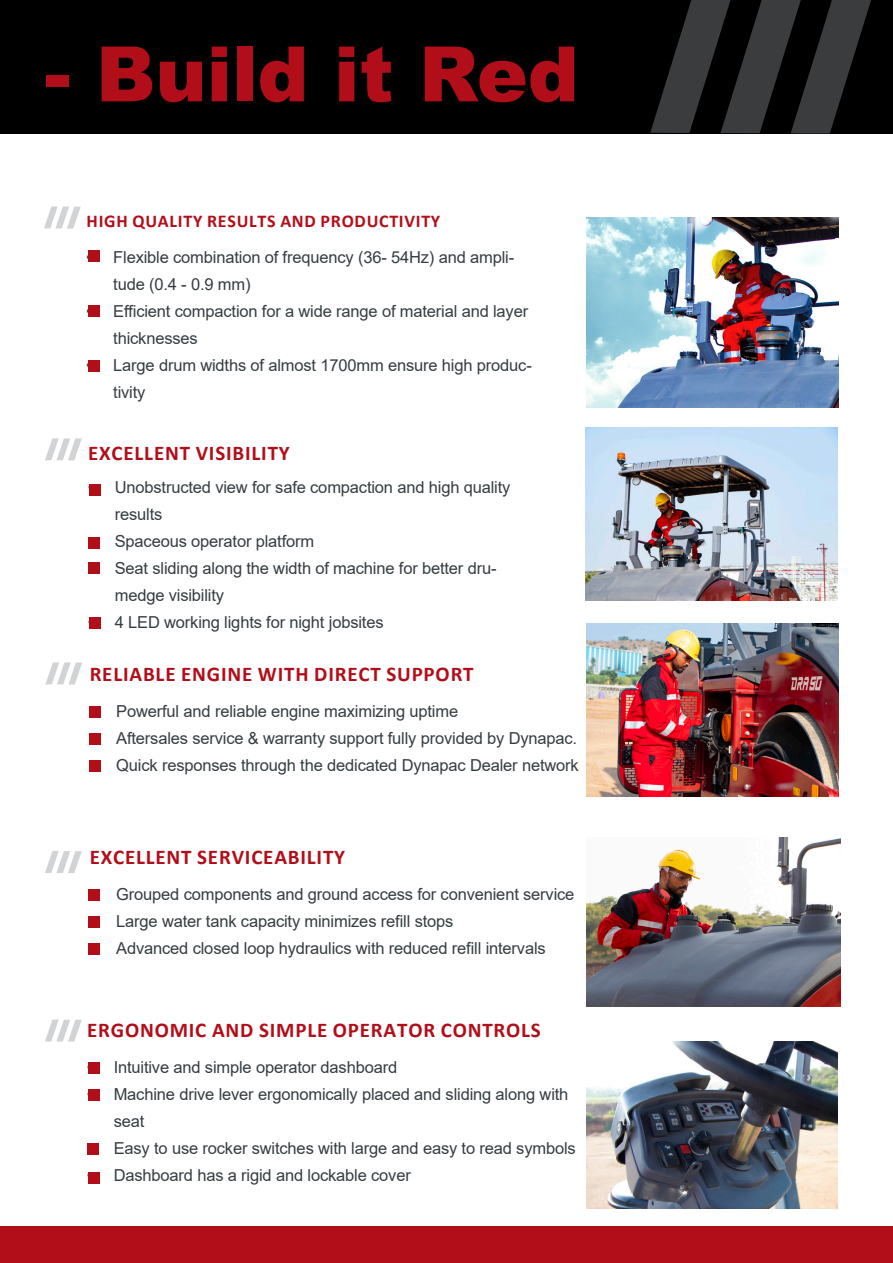
<style>
.page{position:relative;width:893px;height:1263px;background:#fff}
.page>*{position:absolute;margin:0;border:0;box-sizing:border-box;transform-origin:0 0}
.t1{font:900 76.5px "Arial";color:#b20e19}
.t2{font:700 21px "Calibri";letter-spacing:.04em;color:#b20e19}
.t3{font:700 18px "Calibri";letter-spacing:.04em;color:#b20e19}
.t4{font:16.5px/27px "Arial";letter-spacing:-.01em;color:#353d41}
</style>
<div class="page">
<div style="left:0;top:0;width:893px;height:134px;background:#000"></div>
<div style="left:0;top:1226px;width:893px;height:37px;background:#b20e19"></div>
<svg style="left:650px;top:0;width:221px;height:134px"></svg>
<svg style="left:44px;top:206px;width:37px;height:23px"></svg>
<svg style="left:45px;top:662px;width:37px;height:22px"></svg>
<img style="left:585px;top:427px;width:252px;height:173px">
<img style="left:587px;top:623px;width:252px;height:174px">
<img style="left:587px;top:837px;width:253px;height:169px">
<img style="left:587px;top:1042px;width:250px;height:167px">
<img style="left:587px;top:217px;width:252px;height:190px">
<svg style="left:45px;top:438px;width:37px;height:22px"></svg>
<svg style="left:45px;top:851px;width:37px;height:22px"></svg>
<svg style="left:45px;top:1019px;width:37px;height:23px"></svg>
<div style="left:88px;top:250px;width:12px;height:12px;background:#b20e19"></div>
<div style="left:88px;top:305px;width:12px;height:12px;background:#b20e19"></div>
<div style="left:88px;top:361px;width:12px;height:11px;background:#b20e19"></div>
<div style="left:89px;top:484px;width:12px;height:12px;background:#b20e19"></div>
<div style="left:88px;top:537px;width:12px;height:12px;background:#b20e19"></div>
<div style="left:88px;top:562px;width:12px;height:12px;background:#b20e19"></div>
<div style="left:89px;top:617px;width:12px;height:12px;background:#b20e19"></div>
<div style="left:89px;top:706px;width:12px;height:12px;background:#b20e19"></div>
<div style="left:89px;top:733px;width:12px;height:12px;background:#b20e19"></div>
<div style="left:89px;top:760px;width:12px;height:12px;background:#b20e19"></div>
<div style="left:88px;top:889px;width:12px;height:12px;background:#b20e19"></div>
<div style="left:88px;top:916px;width:12px;height:12px;background:#b20e19"></div>
<div style="left:88px;top:943px;width:12px;height:12px;background:#b20e19"></div>
<div style="left:88px;top:1062px;width:12px;height:12px;background:#b20e19"></div>
<div style="left:88px;top:1089px;width:12px;height:12px;background:#b20e19"></div>
<div style="left:87px;top:1143px;width:12px;height:12px;background:#b20e19"></div>
<div style="left:88px;top:1172px;width:12px;height:12px;background:#b20e19"></div>
<h1 class="t1" style="left:45px;top:18px;width:535px">- Build it Red</h1>
<h3 class="t3" style="left:87px;top:208px;width:355px">HIGH QUALITY RESULTS AND PRODUCTIVITY</h3>
<p class="t4" style="left:113px;top:243px;width:403px;text-indent:-27px">• Flexible combination of frequency (36- 54Hz) and ampli&shy;tude (0.4 - 0.9 mm)</p>
<p class="t4" style="left:113px;top:297px;width:416px;text-indent:-27px">• Efficient compaction for a wide range of material and layer thicknesses</p>
<p class="t4" style="left:113px;top:351px;width:420px;text-indent:-27px">• Large drum widths of almost 1700mm ensure high produc&shy;tivity</p>
<h3 class="t2" style="left:88px;top:438px;width:203px">EXCELLENT VISIBILITY</h3>
<p class="t4" style="left:115px;top:473px;width:397px;text-indent:-27px">• Unobstructed view for safe compaction and high quality results</p>
<p class="t4" style="left:88px;top:527px;width:228px">• Spaceous operator platform</p>
<p class="t4" style="left:115px;top:554px;width:383px;text-indent:-27px">• Seat sliding along the width of machine for better dru&shy;medge visibility</p>
<p class="t4" style="left:88px;top:608px;width:297px">• 4 LED working lights for night jobsites</p>
<h3 class="t2" style="left:90px;top:659px;width:386px">RELIABLE ENGINE WITH DIRECT SUPPORT</h3>
<p class="t4" style="left:89px;top:697px;width:370px">• Powerful and reliable engine maximizing uptime</p>
<p class="t4" style="left:89px;top:724px;width:489px">• Aftersales service &amp; warranty support fully provided by Dynapac.</p>
<p class="t4" style="left:89px;top:751px;width:491px">• Quick responses through the dedicated Dynapac Dealer network</p>
<h3 class="t2" style="left:90px;top:842px;width:257px">EXCELLENT SERVICEABILITY</h3>
<p class="t4" style="left:89px;top:880px;width:487px">• Grouped components and ground access for convenient service</p>
<p class="t4" style="left:89px;top:907px;width:366px">• Large water tank capacity minimizes refill stops</p>
<p class="t4" style="left:89px;top:934px;width:458px">• Advanced closed loop hydraulics with reduced refill intervals</p>
<h3 class="t2" style="left:87px;top:1015px;width:455px">ERGONOMIC AND SIMPLE OPERATOR CONTROLS</h3>
<p class="t4" style="left:87px;top:1053px;width:312px">• Intuitive and simple operator dashboard</p>
<p class="t4" style="left:114px;top:1080px;width:456px;text-indent:-27px">• Machine drive lever ergonomically placed and sliding along with seat</p>
<p class="t4" style="left:87px;top:1134px;width:491px">• Easy to use rocker switches with large and easy to read symbols</p>
<p class="t4" style="left:87px;top:1161px;width:326px">• Dashboard has a rigid and lockable cover</p>
</div>
